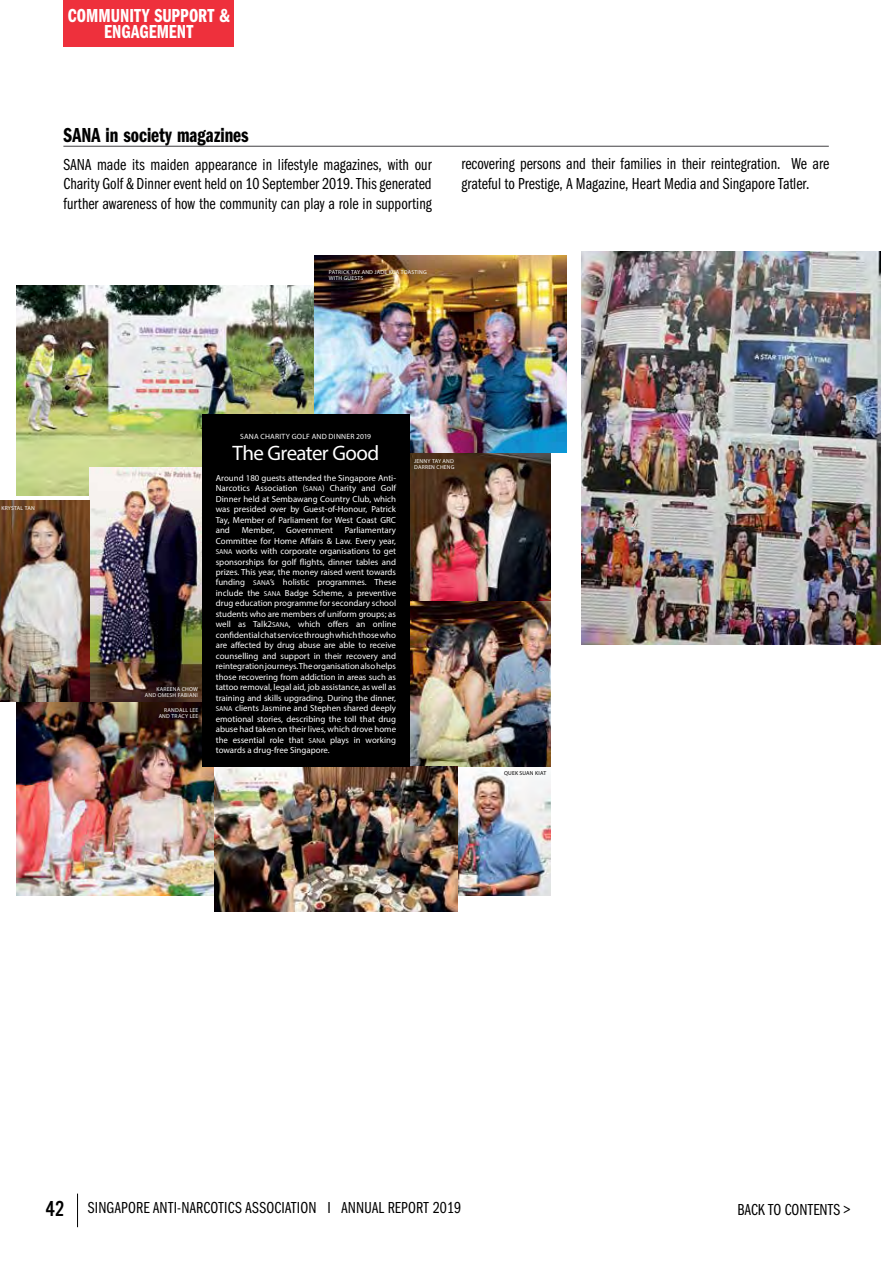
<style>
.page{position:relative;width:893px;height:1263px;background:#fff}
.page>*{position:absolute;margin:0;border:0;box-sizing:border-box;transform-origin:0 0}
.t1{font:21px "Franklin Gothic URW Com Dem";color:#000}
.t2{font:21px "Myriad Pro";letter-spacing:-.03em;color:#fff}
.t3{font:19.5px/16.5px "Franklin Gothic URW Com Dem";color:#fff;text-align:center}
.t4{font:16.5px/19.5px "Franklin Gothic URW Com Boo";color:#000;text-align:justify}
.t5{font:8.85px/10.5px "Myriad Pro";color:#fff;text-align:justify}
.t6{font:7.65px "Myriad Pro";letter-spacing:.025em;color:#fff}
.t7{font:5.7px/6.1px "Myriad Pro";letter-spacing:.03em;color:#fff;text-align:right}
.t8{font:5.7px "Myriad Pro";letter-spacing:.025em;color:#000}
.s1{font-family:"Myriad Pro Regular SC800";font-size:7.05px}
.s2{font-family:"Alternate Got No 3 D";font-size:22.5px}
</style>
<div class="page">
<img style="left:582px;top:252px;width:298px;height:392px">
<img style="left:16px;top:701px;width:198px;height:194px">
<img style="left:16px;top:285px;width:299px;height:211px">
<img style="left:458px;top:769px;width:93px;height:127px">
<img style="left:90px;top:467px;width:112px;height:234px">
<img style="left:410px;top:453px;width:141px;height:314px">
<img style="left:315px;top:255px;width:252px;height:198px">
<img style="left:214px;top:767px;width:244px;height:144px">
<div style="left:202px;top:414px;width:208px;height:353px;background:#000"></div>
<img style="left:0;top:501px;width:90px;height:200px">
<hr style="left:63px;top:146px;width:766px;height:1px;background:#414042">
<hr style="left:77px;top:1193px;width:1px;height:34px;background:#000">
<div style="left:64px;top:0;width:170px;height:47px;background:#ee303c"></div>
<h2 class="t3" style="left:68px;top:7px;width:163px">COMMUNITY SUPPORT &amp;<br>ENGAGEMENT</h2>
<h1 class="t1" style="left:64px;top:123px;width:187px">SANA in society magazines</h1>
<h3 class="t4" style="left:64px;top:155px;width:370px">SANA made its maiden appearance in lifestyle magazines, with our Charity Golf &amp; Dinner event held on 10 September 2019. This generated further awareness of how the community can play a role in supporting</h3>
<p class="t7" style="left:329px;top:269px;width:99px;text-align:left">PATRICK TAY AND JADE KUA TOASTING<br>WITH GUESTS</p>
<h3 class="t4" style="left:461px;top:154px;width:369px">recovering persons and their families in their reintegration. We are grateful to Prestige, A Magazine, Heart Media and Singapore Tatler.</h3>
<p class="t7" style="left:1px;top:505px;width:35px">KRYSTAL TAN</p>
<p class="t7" style="left:145px;top:686px;width:55px">KAREENA CHOW<br>AND OMESH FABIANI</p>
<p class="t7" style="left:159px;top:706px;width:41px">RANDALL LEE<br>AND TRACY LEE</p>
<p class="t6" style="left:240px;top:431px;width:132px">SANA CHARITY GOLF AND DINNER 2019</p>
<h1 class="t2" style="left:233px;top:440px;width:148px">The Greater Good</h1>
<p class="t5" style="left:216px;top:472px;width:182px">Around 180 guests attended the Singapore Anti-Narcotics Association (<span class="s1">SANA</span>) Charity and Golf Dinner held at Sembawang Country Club, which was presided over by Guest-of-Honour, Patrick Tay, Member of Parliament for West Coast GRC and</p>
<p class="t5" style="left:216px;top:525px;width:182px;text-indent:129px">Parliamentary Committee for Home Affairs &amp; Law. Every year, <span class="s1">SANA</span> works with corporate organisations to get sponsorships for golf flights, dinner tables and prizes. This year, the money raised went towards funding <span class="s1">SANA</span>’s holistic programmes. These include the <span class="s1">SANA</span> Badge Scheme, a preventive drug education programme for secondary school students who are members of uniform groups; as well as Talk2<span class="s1">SANA</span>, which offers an online confidential chat service through which those who are affected by drug abuse are able to receive counselling and support in their recovery and reintegration journeys. The organisation also helps those recovering from addiction in areas such as tattoo removal, legal aid, job assistance, as well as training and skills upgrading. During the dinner, <span class="s1">SANA</span> clients Jasmine and Stephen shared deeply emotional stories, describing the toll that drug abuse had taken on their lives, which drove home the essential role that <span class="s1">SANA</span> plays in working towards a drug-free Singapore.</p>
<p class="t5" style="left:242px;top:525px;width:34px">Member,</p>
<p class="t5" style="left:286px;top:525px;width:48px">Government</p>
<p class="t7" style="left:414px;top:458px;width:42px;text-align:left">JENNY TAY AND<br>DARREN CHENG</p>
<p class="t8" style="left:504px;top:770px;width:44px">QUEK SUAN KIAT</p>
<h3 class="t4" style="left:46px;top:1198px;width:417px"><span class="s2">42</span> SINGAPORE ANTI-NARCOTICS ASSOCIATION I ANNUAL REPORT 2019</h3>
<h3 class="t4" style="left:738px;top:1200px;width:114px">BACK TO CONTENTS &gt;</h3>
</div>
